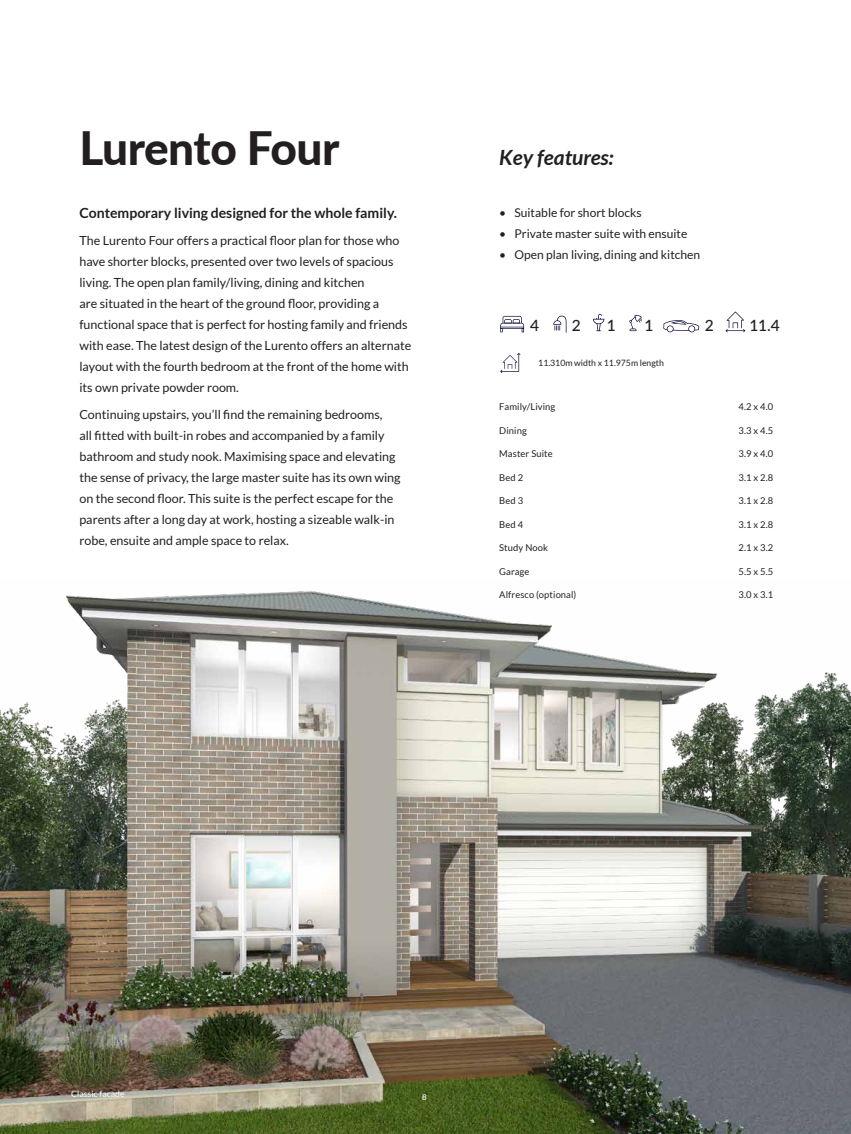
<style>
.page{position:relative;width:851px;height:1134px;background:#fff}
.page>*{position:absolute;margin:0;border:0;box-sizing:border-box;transform-origin:0 0}
.t1{font:800 46px "Lato";letter-spacing:-.015em;color:#231f20}
.t2{font:italic 700 21px "Lato";color:#231f20}
.t3{font:500 15.5px "Lato";color:#231f20}
.t4{font:700 14px "Lato";color:#231f20}
.t5{font:12.5px/21px "Lato";color:#231f20}
.t6{font:12.1px "Lato";color:#231f20}
.t7{font:9.4px "Lato";letter-spacing:.01em;color:#231f20}
.t8{font:8.7px "Lato";color:#231f20}
.t9{font:8.7px "Lato";color:#fff}
.t10{font:600 8px "Lato";color:#fff}
</style>
<div class="page">
<svg style="left:500px;top:353px;width:20px;height:20px"></svg>
<svg style="left:725px;top:312px;width:20px;height:20px"></svg>
<svg style="left:500px;top:316px;width:24px;height:16px"></svg>
<svg style="left:553px;top:315px;width:13px;height:18px"></svg>
<svg style="left:663px;top:320px;width:36px;height:12px"></svg>
<svg style="left:593px;top:314px;width:11px;height:17px"></svg>
<svg style="left:629px;top:314px;width:12px;height:17px"></svg>
<img style="left:0;top:590px;width:850px;height:544px">
<h1 class="t1" style="left:79px;top:114px;width:261px">Lurento Four</h1>
<p class="t4" style="left:79px;top:205px;width:319px">Contemporary living designed for the whole family.</p>
<p class="t5" style="left:79px;top:230px;width:333px">The Lurento Four offers a practical floor plan for those who have shorter blocks, presented over two levels of spacious living. The open plan family/living, dining and kitchen<br>are situated in the heart of the ground floor, providing a functional space that is perfect for hosting family and friends with ease. The latest design of the Lurento offers an alternate layout with the fourth bedroom at the front of the home with its own private powder room.</p>
<p class="t5" style="left:79px;top:403px;width:323px">Continuing upstairs, you’ll find the remaining bedrooms,<br>all fitted with built-in robes and accompanied by a family bathroom and study nook. Maximising space and elevating the sense of privacy, the large master suite has its own wing on the second floor. This suite is the perfect escape for the parents after a long day at work, hosting a sizeable walk-in robe, ensuite and ample space to relax.</p>
<h2 class="t2" style="left:499px;top:145px;width:116px">Key features:</h2>
<p class="t6" style="left:499px;top:206px;width:144px">• Suitable for short blocks</p>
<p class="t6" style="left:499px;top:227px;width:190px">• Private master suite with ensuite</p>
<p class="t6" style="left:499px;top:248px;width:202px">• Open plan living, dining and kitchen</p>
<p class="t3" style="left:530px;top:315px;width:11px">4</p>
<p class="t3" style="left:571px;top:315px;width:11px">2</p>
<p class="t3" style="left:606px;top:315px;width:11px">1</p>
<p class="t3" style="left:644px;top:315px;width:11px">1</p>
<p class="t3" style="left:704px;top:315px;width:11px">2</p>
<p class="t3" style="left:749px;top:315px;width:32px">11.4</p>
<p class="t8" style="left:538px;top:358px;width:127px">11.310m width x 11.975m length</p>
<p class="t7" style="left:499px;top:401px;width:58px">Family/Living</p>
<p class="t7" style="left:738px;top:401px;width:36px">4.2 x 4.0</p>
<p class="t7" style="left:499px;top:425px;width:29px">Dining</p>
<p class="t7" style="left:738px;top:425px;width:36px">3.3 x 4.5</p>
<p class="t7" style="left:499px;top:448px;width:55px">Master Suite</p>
<p class="t7" style="left:738px;top:448px;width:36px">3.9 x 4.0</p>
<p class="t7" style="left:499px;top:472px;width:25px">Bed 2</p>
<p class="t7" style="left:738px;top:472px;width:36px">3.1 x 2.8</p>
<p class="t7" style="left:499px;top:495px;width:25px">Bed 3</p>
<p class="t7" style="left:738px;top:495px;width:36px">3.1 x 2.8</p>
<p class="t7" style="left:499px;top:519px;width:25px">Bed 4</p>
<p class="t7" style="left:738px;top:519px;width:36px">3.1 x 2.8</p>
<p class="t7" style="left:499px;top:543px;width:50px">Study Nook</p>
<p class="t7" style="left:738px;top:543px;width:36px">2.1 x 3.2</p>
<p class="t7" style="left:499px;top:566px;width:32px">Garage</p>
<p class="t7" style="left:738px;top:566px;width:36px">5.5 x 5.5</p>
<p class="t7" style="left:499px;top:590px;width:79px">Alfresco (optional)</p>
<p class="t7" style="left:738px;top:590px;width:36px">3.0 x 3.1</p>
<p class="t9" style="left:71px;top:1089px;width:55px">Classic facade</p>
<p class="t10" style="left:422px;top:1092px;width:6px">8</p>
</div>
